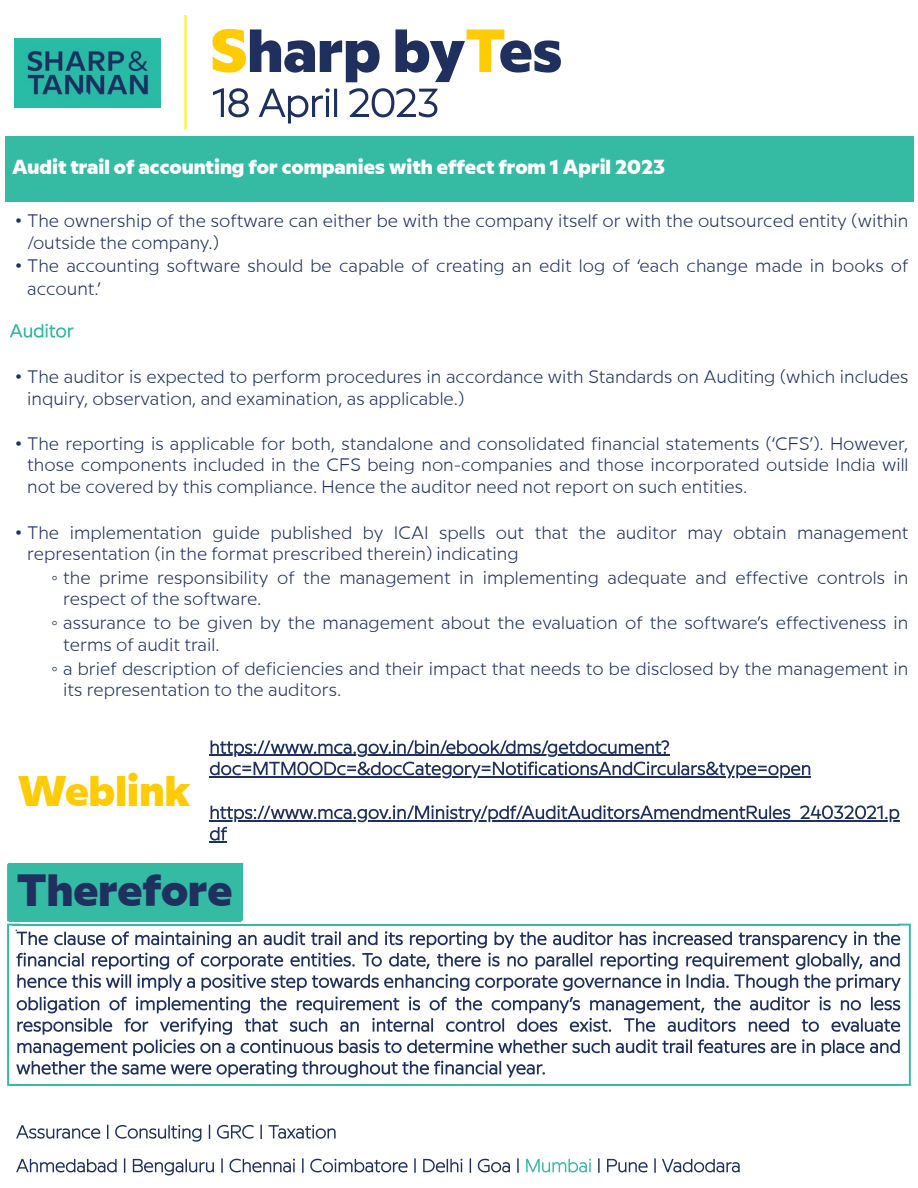
<style>
.page{position:relative;width:918px;height:1188px;background:#fff}
.page>*{position:absolute;margin:0;border:0;box-sizing:border-box;transform-origin:0 0}
.t1{font:800 60.75px "Sharp And Tannan";color:#1f305f}
.t2{font:800 45px "Sharp And Tannan";color:#1f305f}
.t3{font:800 42.75px "Sharp And Tannan";color:#ffcb05}
.t4{font:800 20.25px "Sharp And Tannan";color:#fff}
.t5{font:300 18px/21.3px "Sharp And Tannan";color:#1f305f}
.s1{color:#ffcb05}
.s2{font-family:"Arial";font-weight:400}
</style>
<div class="page">
<img style="left:184px;top:16px;width:3px;height:112px">
<img style="left:15px;top:38px;width:146px;height:70px">
<svg style="left:16px;top:1158px;width:503px;height:17px"></svg>
<svg style="left:526px;top:1159px;width:65px;height:13px"></svg>
<svg style="left:598px;top:1158px;width:142px;height:15px"></svg>
<svg style="left:16px;top:1125px;width:320px;height:17px"></svg>
<div style="left:6px;top:136px;width:908px;height:65px;background:#35baa4"></div>
<svg style="left:213px;top:88px;width:225px;height:35px"></svg>
<svg style="left:10px;top:324px;width:64px;height:14px"></svg>
<hr style="left:209px;top:755px;width:460px;height:1px;background:#1f305f">
<hr style="left:209px;top:776px;width:602px;height:1px;background:#1f305f">
<svg style="left:210px;top:740px;width:600px;height:38px"></svg>
<svg style="left:209px;top:805px;width:690px;height:38px"></svg>
<svg style="left:7px;top:863px;width:904px;height:223px"></svg>
<h1 class="t1" style="left:210px;top:29px;width:354px"><span class="s1">S</span>harp by<span class="s1">T</span>es</h1>
<p class="t4" style="left:12px;top:160px;width:655px">Audit trail of accounting for companies with effect from 1 April 2023</p>
<p class="t5" style="left:27px;top:212px;width:883px;text-indent:-12px"><span class="s2">•</span> The ownership of the software can either be with the company itself or with the outsourced entity (within /outside the company.)</p>
<p class="t5" style="left:27px;top:256px;width:883px;line-height:22.5px;text-indent:-12px"><span class="s2">•</span> The accounting software should be capable of creating an edit log of ‘each change made in books of account.’</p>
<p class="t5" style="left:27px;top:366px;width:883px;line-height:22.5px;text-indent:-12px"><span class="s2">•</span> The auditor is expected to perform procedures in accordance with Standards on Auditing (which includes inquiry, observation, and examination, as applicable.)</p>
<p class="t5" style="left:27px;top:435px;width:883px;text-align:justify;text-indent:-12px"><span class="s2">•</span> The reporting is applicable for both, standalone and consolidated financial statements (‘CFS’). However, those components included in the CFS being non-companies and those incorporated outside India will not be covered by this compliance. Hence the auditor need not report on such entities.</p>
<p class="t5" style="left:27px;top:523px;width:883px;text-indent:-12px"><span class="s2">•</span> The implementation guide published by ICAI spells out that the auditor may obtain management representation (in the format prescribed therein) indicating</p>
<p class="t5" style="left:63px;top:568px;width:847px;text-indent:-12px"><span class="s2">◦</span> the prime responsibility of the management in implementing adequate and effective controls in respect of the software.</p>
<p class="t5" style="left:51px;top:613px;width:859px"><span class="s2">◦</span> assurance to be given by the management about the evaluation of the software’s effectiveness in</p>
<p class="t5" style="left:63px;top:636px;width:158px">terms of audit trail.</p>
<p class="t5" style="left:51px;top:660px;width:859px"><span class="s2">◦</span> a brief description of deficiencies and their impact that needs to be disclosed by the management in</p>
<p class="t5" style="left:63px;top:681px;width:280px">its representation to the auditors.</p>
<h3 class="t3" style="left:18px;top:776px;width:174px">Weblink</h3>
<h2 class="t2" style="left:17px;top:874px;width:217px">Therefore</h2>
</div>
